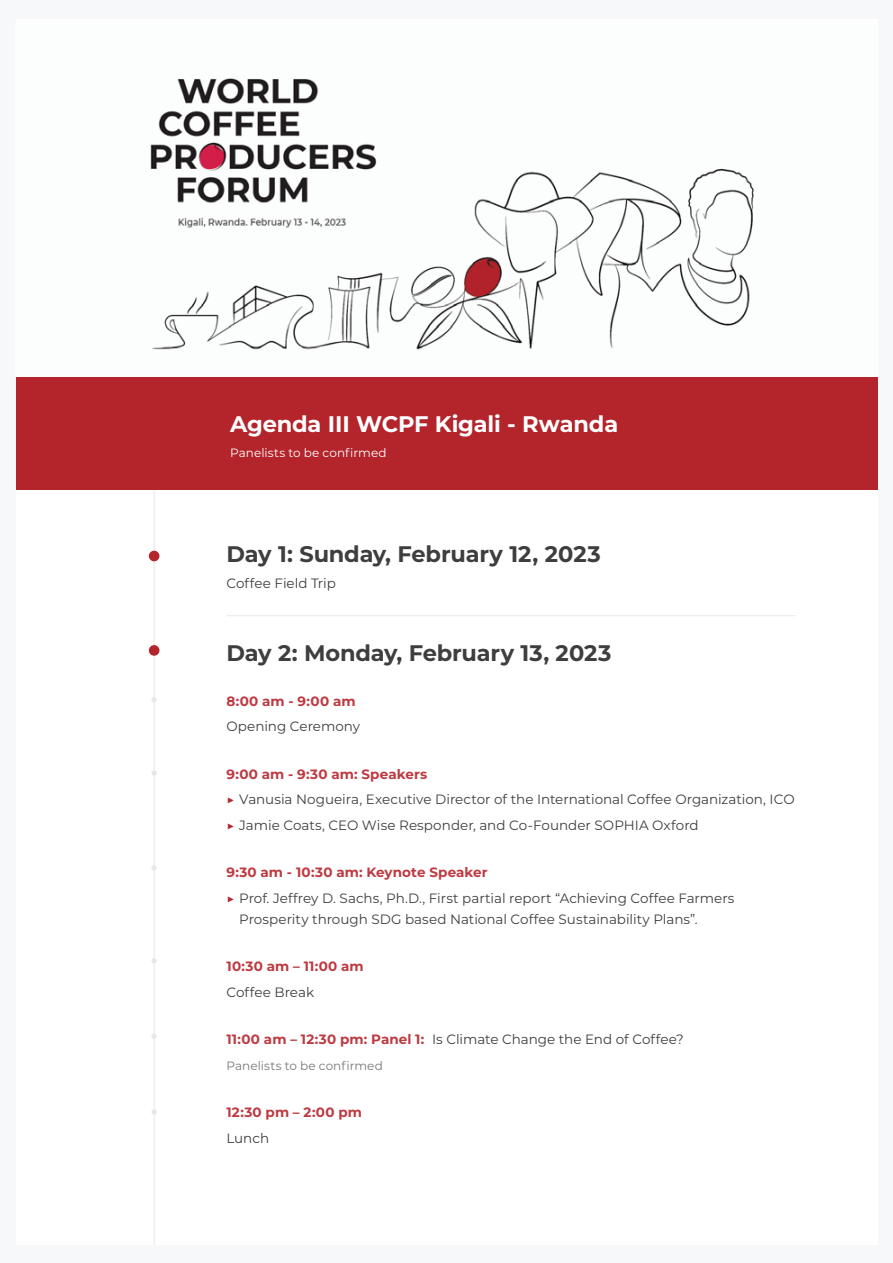
<style>
.page{position:relative;width:893px;height:1263px;background:#f7f8f9}
.page>*{position:absolute;margin:0;border:0;box-sizing:border-box;transform-origin:0 0}
.t1{font:700 22.5px "Montserrat";letter-spacing:-.005em;color:#3e3e3f}
.t2{font:700 22.5px "Montserrat";letter-spacing:-.005em;color:#fff}
.t3{font:13.5px/25.2px "Montserrat";color:#3e3e3f}
.t4{font:700 13.5px "Montserrat";letter-spacing:.015em;color:#bd3a41}
.t5{font:12px "Montserrat";letter-spacing:.005em;color:#76787b}
.t6{font:12px "Montserrat";letter-spacing:.005em;color:#fff}
.s1{font-weight:700;color:#bd3a41}
.s2{color:#b3242b}
</style>
<div class="page">
<div style="left:16px;top:19px;width:861px;height:1226px;background:#fff"></div>
<div style="left:16px;top:376px;width:861px;height:114px;background:#b3242b"></div>
<img style="left:150px;top:78px;width:604px;height:272px">
<hr style="left:154px;top:490px;width:1px;height:755px;background:#e6e7e6">
<hr style="left:226px;top:615px;width:569px;height:1px;background:#e6e7e6">
<div style="left:149px;top:551px;width:10px;height:10px;background:#b3242b;border-radius:50%"></div>
<div style="left:149px;top:645px;width:10px;height:11px;background:#b3242b;border-radius:50%"></div>
<svg style="left:151px;top:697px;width:6px;height:5px"></svg>
<svg style="left:151px;top:770px;width:6px;height:6px"></svg>
<svg style="left:151px;top:865px;width:6px;height:5px"></svg>
<svg style="left:151px;top:958px;width:6px;height:5px"></svg>
<svg style="left:151px;top:1034px;width:6px;height:5px"></svg>
<svg style="left:151px;top:1109px;width:6px;height:5px"></svg>
<h1 class="t2" style="left:230px;top:409px;width:390px">Agenda III WCPF Kigali - Rwanda</h1>
<p class="t6" style="left:230px;top:444px;width:158px">Panelists to be confirmed</p>
<h1 class="t1" style="left:226px;top:539px;width:376px">Day 1: Sunday, February 12, 2023</h1>
<p class="t3" style="left:226px;top:570px;width:111px">Coffee Field Trip</p>
<h1 class="t1" style="left:226px;top:638px;width:386px">Day 2: Monday, February 13, 2023</h1>
<p class="t4" style="left:226px;top:692px;width:131px">8:00 am - 9:00 am</p>
<p class="t3" style="left:226px;top:713px;width:135px">Opening Ceremony</p>
<p class="t3" style="left:226px;top:761px;width:570px"><span class="s1">9:00 am - 9:30 am: Speakers<br></span><span class="s2">▶</span> Vanusia Nogueira, Executive Director of the International Coffee Organization, ICO <span class="s2">▶</span> Jamie Coats, CEO Wise Responder, and Co-Founder SOPHIA Oxford</p>
<p class="t3" style="left:226px;top:859px;width:510px"><span class="s1">9:30 am - 10:30 am: Keynote Speaker<br></span><span class="s2">▶</span> Prof. Jeffrey D. Sachs, Ph.D., First partial report “Achieving Coffee Farmers</p>
<p class="t3" style="left:239px;top:906px;width:460px">Prosperity through SDG based National Coffee Sustainability Plans”.</p>
<p class="t4" style="left:226px;top:957px;width:139px">10:30 am – 11:00 am</p>
<p class="t3" style="left:226px;top:979px;width:89px">Coffee Break</p>
<p class="t3" style="left:226px;top:1026px;width:459px"><span class="s1">11:00 am – 12:30 pm: Panel 1:</span> Is Climate Change the End of Coffee?</p>
<p class="t5" style="left:226px;top:1057px;width:158px">Panelists to be confirmed</p>
<p class="t4" style="left:226px;top:1103px;width:137px">12:30 pm – 2:00 pm</p>
<p class="t3" style="left:226px;top:1125px;width:44px">Lunch</p>
</div>
